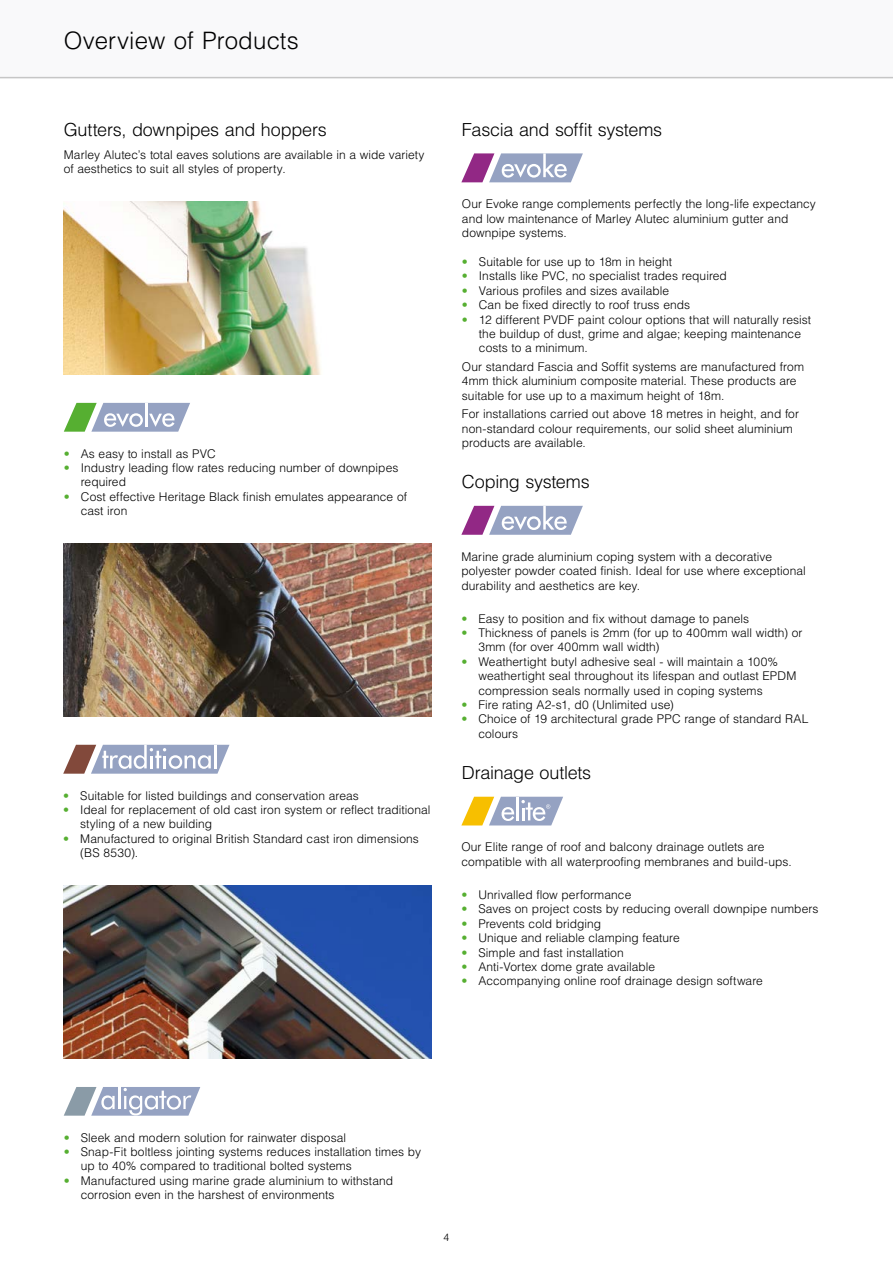
<style>
.page{position:relative;width:893px;height:1263px;background:#fff}
.page>*{position:absolute;margin:0;border:0;box-sizing:border-box;transform-origin:0 0}
.t1{font:300 24px "Helvetica LT Std";letter-spacing:.005em;color:#000}
.t2{font:300 18px "Helvetica LT Std";letter-spacing:-.015em;color:#000}
.t3{font:300 12px/14.4px "Helvetica LT Std";letter-spacing:.005em;color:#000}
.t4{font:300 10.5px "Helvetica LT Std";color:#000}
.s1{color:#56af31}
</style>
<div class="page">
<div style="left:0;top:0;width:893px;height:77px;background:#f9f9fa"></div>
<hr style="left:0;top:77px;width:893px;height:1px;background:#c6c6c6">
<img style="left:64px;top:202px;width:257px;height:172px">
<svg style="left:64px;top:403px;width:126px;height:29px"></svg>
<img style="left:64px;top:544px;width:368px;height:172px">
<img style="left:63px;top:886px;width:369px;height:172px">
<svg style="left:63px;top:745px;width:166px;height:29px"></svg>
<svg style="left:64px;top:1087px;width:136px;height:29px"></svg>
<svg style="left:461px;top:153px;width:122px;height:29px"></svg>
<svg style="left:461px;top:797px;width:102px;height:28px"></svg>
<svg style="left:461px;top:506px;width:122px;height:29px"></svg>
<h1 class="t1" style="left:64px;top:26px;width:236px">Overview of Products</h1>
<h2 class="t2" style="left:64px;top:118px;width:264px">Gutters, downpipes and hoppers</h2>
<p class="t3" style="left:64px;top:147px;width:362px">Marley Alutec’s total eaves solutions are available in a wide variety of aesthetics to suit all styles of property.</p>
<p class="t3" style="left:64px;top:446px;width:154px"><span class="s1">•</span> As easy to install as PVC</p>
<p class="t3" style="left:81px;top:460px;width:319px;text-indent:-17px"><span class="s1">•</span> Industry leading flow rates reducing number of downpipes required</p>
<p class="t3" style="left:81px;top:489px;width:328px;text-indent:-17px"><span class="s1">•</span> Cost effective Heritage Black finish emulates appearance of cast iron</p>
<p class="t3" style="left:63px;top:788px;width:297px"><span class="s1">•</span> Suitable for listed buildings and conservation areas</p>
<p class="t3" style="left:80px;top:802px;width:352px;text-indent:-17px"><span class="s1">•</span> Ideal for replacement of old cast iron system or reflect traditional styling of a new building</p>
<p class="t3" style="left:80px;top:831px;width:340px;text-indent:-17px"><span class="s1">•</span> Manufactured to original British Standard cast iron dimensions (BS 8530).</p>
<h2 class="t2" style="left:462px;top:118px;width:202px">Fascia and soffit systems</h2>
<p class="t3" style="left:462px;top:197px;width:355px">Our Evoke range complements perfectly the long-life expectancy and low maintenance of Marley Alutec aluminium gutter and downpipe systems.</p>
<p class="t3" style="left:462px;top:254px;width:212px"><span class="s1">•</span> Suitable for use up to 18m in height</p>
<p class="t3" style="left:462px;top:269px;width:267px"><span class="s1">•</span> Installs like PVC, no specialist trades required</p>
<p class="t3" style="left:462px;top:283px;width:209px"><span class="s1">•</span> Various profiles and sizes available</p>
<p class="t3" style="left:462px;top:298px;width:230px"><span class="s1">•</span> Can be fixed directly to roof truss ends</p>
<p class="t3" style="left:479px;top:312px;width:334px;text-indent:-17px"><span class="s1">•</span> 12 different PVDF paint colour options that will naturally resist the buildup of dust, grime and algae; keeping maintenance costs to a minimum.</p>
<p class="t3" style="left:462px;top:359px;width:344px">Our standard Fascia and Soffit systems are manufactured from<br>4mm thick aluminium composite material. These products are suitable for use up to a maximum height of 18m.</p>
<p class="t3" style="left:462px;top:407px;width:339px">For installations carried out above 18 metres in height, and for non-standard colour requirements, our solid sheet aluminium products are available.</p>
<h2 class="t2" style="left:462px;top:471px;width:129px">Coping systems</h2>
<p class="t3" style="left:461px;top:549px;width:346px">Marine grade aluminium coping system with a decorative polyester powder coated finish. Ideal for use where exceptional durability and aesthetics are key.</p>
<p class="t3" style="left:461px;top:611px;width:289px"><span class="s1">•</span> Easy to position and fix without damage to panels</p>
<p class="t3" style="left:478px;top:625px;width:326px;text-indent:-17px"><span class="s1">•</span> Thickness of panels is 2mm (for up to 400mm wall width) or<br>3mm (for over 400mm wall width)</p>
<p class="t3" style="left:478px;top:654px;width:319px;text-indent:-17px"><span class="s1">•</span> Weathertight butyl adhesive seal - will maintain a 100% weathertight seal throughout its lifespan and outlast EPDM compression seals normally used in coping systems</p>
<p class="t3" style="left:461px;top:697px;width:214px"><span class="s1">•</span> Fire rating A2-s1, d0 (Unlimited use)</p>
<p class="t3" style="left:478px;top:712px;width:332px;text-indent:-17px"><span class="s1">•</span> Choice of 19 architectural grade PPC range of standard RAL colours</p>
<h2 class="t2" style="left:462px;top:762px;width:131px">Drainage outlets</h2>
<p class="t3" style="left:461px;top:840px;width:332px">Our Elite range of roof and balcony drainage outlets are compatible with all waterproofing membranes and build-ups.</p>
<p class="t3" style="left:461px;top:887px;width:171px"><span class="s1">•</span> Unrivalled flow performance</p>
<p class="t3" style="left:461px;top:902px;width:359px"><span class="s1">•</span> Saves on project costs by reducing overall downpipe numbers</p>
<p class="t3" style="left:461px;top:916px;width:141px"><span class="s1">•</span> Prevents cold bridging</p>
<p class="t3" style="left:461px;top:930px;width:220px"><span class="s1">•</span> Unique and reliable clamping feature</p>
<p class="t3" style="left:461px;top:945px;width:164px"><span class="s1">•</span> Simple and fast installation</p>
<p class="t3" style="left:461px;top:959px;width:195px"><span class="s1">•</span> Anti-Vortex dome grate available</p>
<p class="t3" style="left:461px;top:974px;width:303px"><span class="s1">•</span> Accompanying online roof drainage design software</p>
<p class="t3" style="left:64px;top:1130px;width:284px"><span class="s1">•</span> Sleek and modern solution for rainwater disposal</p>
<p class="t3" style="left:81px;top:1144px;width:342px;text-indent:-17px"><span class="s1">•</span> Snap-Fit boltless jointing systems reduces installation times by up to 40% compared to traditional bolted systems</p>
<p class="t3" style="left:81px;top:1173px;width:314px;text-indent:-17px"><span class="s1">•</span> Manufactured using marine grade aluminium to withstand corrosion even in the harshest of environments</p>
<p class="t4" style="left:444px;top:1230px;width:7px">4</p>
</div>
